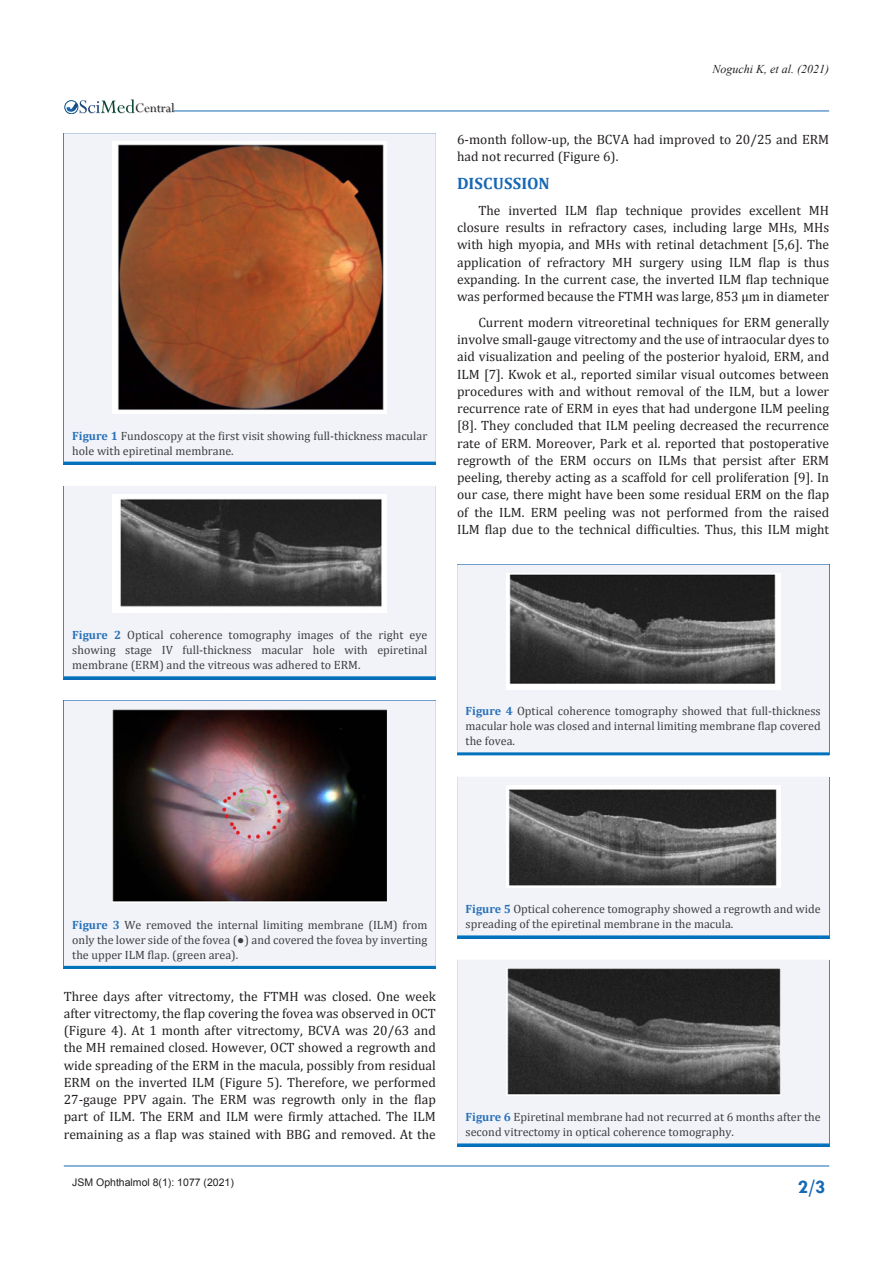
<style>
.page{position:relative;width:893px;height:1263px;background:#fff}
.page>*{position:absolute;margin:0;border:0;box-sizing:border-box;transform-origin:0 0}
.t1{font:700 19.5px "Tw Cen";color:#1768b4}
.t2{font:700 16.5px "Cambria";letter-spacing:.01em;color:#1768b4}
.t3{font:14.55px "Perpetua";color:#211e1e}
.t4{font:13.5px/17.2px "Cambria";color:#231f20;text-align:justify}
.t5{font:12px/15px "Cambria";color:#3e3e3f}
.t6{font:italic 12px "Times New Roman";color:#231f20}
.t7{font:10.5px "Arial";color:#231f20}
.s1{font-weight:700;color:#2a71b8}
.s2{font-family:"Times New Roman"}
</style>
<div class="page">
<img style="left:79px;top:103px;width:96px;height:11px">
<div style="left:64px;top:100px;width:14px;height:14px;border:1px solid #074d7c;border-radius:50%"></div>
<svg style="left:66px;top:99px;width:69px;height:14px"></svg>
<hr style="left:64px;top:1166px;width:765px;height:1px;background:#1768b4">
<hr style="left:174px;top:111px;width:655px;height:1px;background:#1768b4">
<div style="left:64px;top:133px;width:372px;height:329px;background:#f1f3f9"></div>
<hr style="left:64px;top:462px;width:372px;height:3px;background:#0072bc">
<img style="left:113px;top:142px;width:274px;height:271px">
<div style="left:64px;top:486px;width:372px;height:190px;background:#f1f3f9"></div>
<hr style="left:64px;top:676px;width:372px;height:3px;background:#0072bc">
<img style="left:113px;top:494px;width:274px;height:119px">
<div style="left:64px;top:700px;width:372px;height:266px;background:#f1f3f9"></div>
<hr style="left:64px;top:966px;width:372px;height:3px;background:#0072bc">
<img style="left:113px;top:709px;width:274px;height:193px">
<div style="left:457px;top:565px;width:372px;height:187px;background:#f1f3f9"></div>
<hr style="left:457px;top:752px;width:372px;height:3px;background:#0072bc">
<img style="left:506px;top:573px;width:274px;height:116px">
<div style="left:457px;top:777px;width:372px;height:158px;background:#f1f3f9"></div>
<hr style="left:457px;top:935px;width:372px;height:3px;background:#0072bc">
<img style="left:506px;top:785px;width:274px;height:102px">
<div style="left:457px;top:960px;width:372px;height:183px;background:#f1f3f9"></div>
<hr style="left:457px;top:1143px;width:372px;height:3px;background:#0072bc">
<img style="left:506px;top:968px;width:274px;height:127px">
<p class="t3" style="left:135px;top:99px;width:41px">Central</p>
<p class="t5" style="left:72px;top:428px;width:357px"><span class="s1">Figure 1</span> Fundoscopy at the first visit showing full-thickness macular hole with epiretinal membrane.</p>
<p class="t6" style="left:712px;top:61px;width:118px">Noguchi K, et al. (2021)</p>
<p class="t4" style="left:457px;top:130px;width:374px">6-month follow-up, the BCVA had improved to 20/25 and ERM had not recurred (Figure 6).</p>
<p class="t2" style="left:457px;top:172px;width:94px">DISCUSSION</p>
<p class="t4" style="left:457px;top:201px;width:374px;text-indent:21px">The inverted ILM flap technique provides excellent MH closure results in refractory cases, including large MHs, MHs with high myopia, and MHs with retinal detachment [5,6]. The application of refractory MH surgery using ILM flap is thus expanding. In the current case, the inverted ILM flap technique was performed because the FTMH was large, 853 μm in diameter</p>
<p class="t4" style="left:457px;top:313px;width:374px;text-indent:21px">Current modern vitreoretinal techniques for ERM generally involve small-gauge vitrectomy and the use of intraocular dyes to aid visualization and peeling of the posterior hyaloid, ERM, and ILM [7]. Kwok et al., reported similar visual outcomes between procedures with and without removal of the ILM, but a lower recurrence rate of ERM in eyes that had undergone ILM peeling [8]. They concluded that ILM peeling decreased the recurrence rate of ERM. Moreover, Park et al. reported that postoperative regrowth of the ERM occurs on ILMs that persist after ERM peeling, thereby acting as a scaffold for cell proliferation [9]. In our case, there might have been some residual ERM on the flap of the ILM. ERM peeling was not performed from the raised ILM flap due to the technical difficulties. Thus, this ILM might</p>
<p class="t5" style="left:72px;top:628px;width:357px;text-align:justify"><span class="s1">Figure 2</span> Optical coherence tomography images of the right eye showing stage IV full-thickness macular hole with epiretinal membrane (ERM) and the vitreous was adhered to ERM.</p>
<p class="t5" style="left:466px;top:704px;width:357px;text-align:justify"><span class="s1">Figure 4</span> Optical coherence tomography showed that full-thickness macular hole was closed and internal limiting membrane flap covered the fovea.</p>
<p class="t5" style="left:72px;top:917px;width:357px;text-align:justify"><span class="s1">Figure 3</span> We removed the internal limiting membrane (ILM) from only the lower side of the fovea (<span class="s2">●</span>) and covered the fovea by inverting the upper ILM flap. (green area).</p>
<p class="t4" style="left:64px;top:987px;width:374px">Three days after vitrectomy, the FTMH was closed. One week after vitrectomy, the flap covering the fovea was observed in OCT (Figure 4). At 1 month after vitrectomy, BCVA was 20/63 and the MH remained closed. However, OCT showed a regrowth and wide spreading of the ERM in the macula, possibly from residual ERM on the inverted ILM (Figure 5). Therefore, we performed 27-gauge PPV again. The ERM was regrowth only in the flap part of ILM. The ERM and ILM were firmly attached. The ILM remaining as a flap was stained with BBG and removed. At the</p>
<p class="t5" style="left:466px;top:902px;width:357px"><span class="s1">Figure 5</span> Optical coherence tomography showed a regrowth and wide spreading of the epiretinal membrane in the macula.</p>
<p class="t5" style="left:466px;top:1110px;width:357px"><span class="s1">Figure 6</span> Epiretinal membrane had not recurred at 6 months after the second vitrectomy in optical coherence tomography.</p>
<p class="t7" style="left:72px;top:1175px;width:163px">JSM Ophthalmol 8(1): 1077 (2021)</p>
<p class="t1" style="left:798px;top:1175px;width:29px">2/3</p>
</div>
